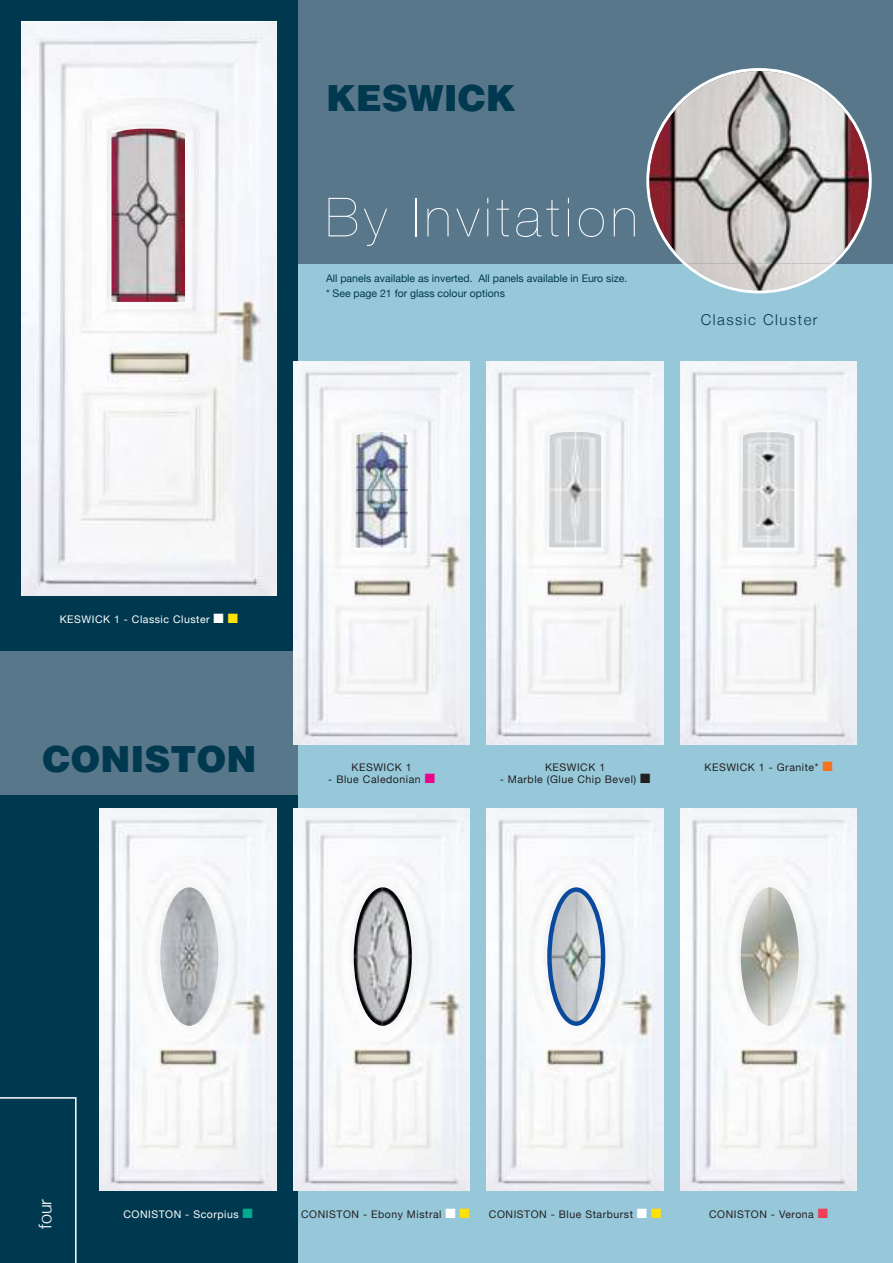
<style>
.page{position:relative;width:893px;height:1263px;background:#fff}
.page>*{position:absolute;margin:0;border:0;box-sizing:border-box;transform-origin:0 0}
.t1{font:200 54px "Helvetica Neue";letter-spacing:.1em;color:#fff}
.t2{font:900 36px "Helvetica";color:#00394f}
.t3{font:300 18px "Helvetica Neue";color:#fff}
.t4{font:300 15px "Helvetica Neue";letter-spacing:.1em;color:#00394f}
.t5{font:10.5px "Helvetica Neue";letter-spacing:.05em;color:#221f1f}
.t6{font:10.5px/14.7px "Helvetica Neue";color:#00394f}
.t7{font:10.5px "Helvetica Neue";letter-spacing:.05em;color:#fff}
.s1{color:#ffe106}
.s2{color:#ec008b}
.s3{color:#f37320}
.s4{color:#00aa90}
.s5{color:#fff}
.s6{color:#ee3f55}
</style>
<div class="page">
<div style="left:0;top:264px;width:893px;height:999px;background:#96c8da"></div>
<div style="left:0;top:0;width:893px;height:264px;background:#58778a"></div>
<div style="left:0;top:795px;width:298px;height:468px;background:#00394f"></div>
<svg style="left:646px;top:68px;width:226px;height:225px"></svg>
<img style="left:687px;top:264px;width:144px;height:26px">
<img style="left:649px;top:71px;width:220px;height:193px">
<img style="left:487px;top:361px;width:176px;height:383px">
<img style="left:549px;top:432px;width:52px;height:115px">
<img style="left:680px;top:361px;width:177px;height:383px">
<img style="left:742px;top:432px;width:52px;height:116px">
<img style="left:293px;top:808px;width:177px;height:383px">
<img style="left:354px;top:887px;width:58px;height:139px">
<img style="left:487px;top:808px;width:176px;height:383px">
<svg style="left:547px;top:887px;width:58px;height:139px;background:#b0bdcd"></svg>
<img style="left:680px;top:808px;width:177px;height:383px">
<img style="left:741px;top:887px;width:58px;height:139px">
<svg style="left:0;top:1097px;width:77px;height:166px"></svg>
<img style="left:100px;top:808px;width:176px;height:383px">
<img style="left:160px;top:887px;width:58px;height:139px">
<div style="left:0;top:651px;width:298px;height:144px;background:#58778a"></div>
<div style="left:0;top:0;width:298px;height:651px;background:#00394f"></div>
<img style="left:22px;top:22px;width:254px;height:573px">
<img style="left:111px;top:129px;width:74px;height:173px">
<img style="left:293px;top:361px;width:177px;height:383px">
<img style="left:355px;top:432px;width:52px;height:116px">
<img style="left:356px;top:432px;width:51px;height:115px">
<h2 class="t2" style="left:326px;top:84px;width:191px">KESWICK</h2>
<h1 class="t1" style="left:326px;top:198px;width:313px">By Invitation</h1>
<p class="t6" style="left:326px;top:272px;width:303px">All panels available as inverted. All panels available in Euro size. * See page 21 for glass colour options</p>
<h3 class="t4" style="left:701px;top:314px;width:118px">Classic Cluster</h3>
<p class="t7" style="left:60px;top:611px;width:180px">KESWICK 1 - Classic Cluster ■ <span class="s1">■</span></p>
<h2 class="t2" style="left:43px;top:745px;width:215px">CONISTON</h2>
<p class="t5" style="left:352px;top:760px;width:62px">KESWICK 1</p>
<p class="t5" style="left:328px;top:772px;width:108px">- Blue Caledonian <span class="s2">■</span></p>
<p class="t5" style="left:545px;top:760px;width:62px">KESWICK 1</p>
<p class="t5" style="left:500px;top:772px;width:152px">- Marble (Glue Chip Bevel) ■</p>
<p class="t5" style="left:705px;top:760px;width:130px">KESWICK 1 - Granite* <span class="s3">■</span></p>
<h3 class="t3" style="left:38px;top:1229px;width:32px;rotate:-90deg">four</h3>
<p class="t7" style="left:123px;top:1207px;width:131px">ConISTon - Scorpius <span class="s4">■</span></p>
<p class="t5" style="left:301px;top:1207px;width:170px">ConISTon - Ebony Mistral <span class="s5">■</span> <span class="s1">■</span></p>
<p class="t5" style="left:489px;top:1207px;width:174px">ConISTon - Blue Starburst <span class="s5">■</span> <span class="s1">■</span></p>
<p class="t5" style="left:709px;top:1207px;width:121px">ConISTon - Verona <span class="s6">■</span></p>
</div>
